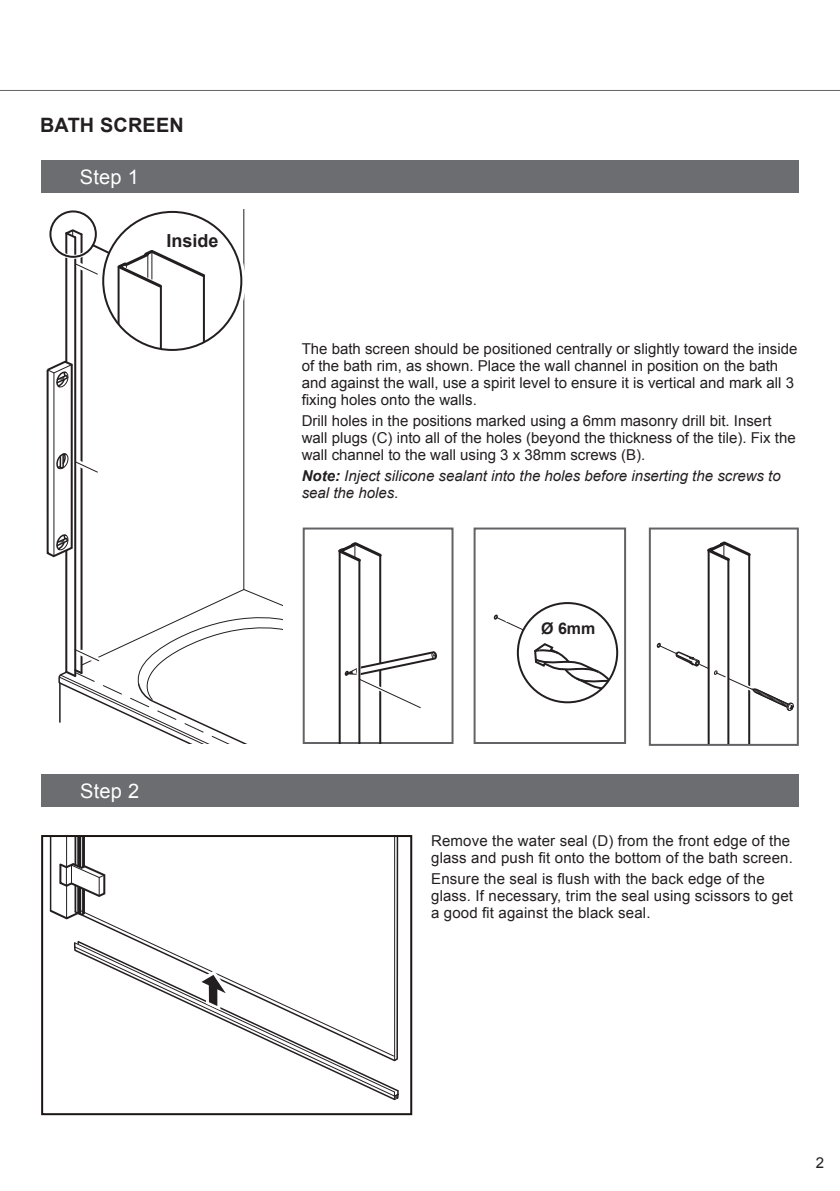
<style>
.page{position:relative;width:840px;height:1191px;background:#fff}
.page>*{position:absolute;margin:0;border:0;box-sizing:border-box;transform-origin:0 0}
.t1{font:20px "Arial";letter-spacing:.01em;color:#fff}
.t2{font:700 19.8px "Arial";letter-spacing:.01em;color:#231f20}
.t3{font:700 18px "Arial";color:#231f20}
.t4{font:700 16px "Arial";color:#231f20}
.t5{font:15px/17px "Arial";color:#231f20}
.t6{font:italic 15px/17px "Arial";color:#231f20}
.s1{font-weight:700}
</style>
<div class="page">
<div style="left:473px;top:527px;width:152px;height:217px;border:2px solid #636366"></div>
<div style="left:302px;top:527px;width:151px;height:217px;border:2px solid #636366"></div>
<hr style="left:338px;top:551px;width:2px;height:193px;background:#231f20">
<hr style="left:379px;top:555px;width:2px;height:189px;background:#231f20">
<svg style="left:344px;top:651px;width:93px;height:63px"></svg>
<svg style="left:338px;top:542px;width:44px;height:22px"></svg>
<svg style="left:356px;top:663px;width:2px;height:15px"></svg>
<hr style="left:358px;top:560px;width:2px;height:184px;background:#231f20">
<div style="left:648px;top:527px;width:150px;height:219px;border:2px solid #636366"></div>
<div style="left:41px;top:160px;width:757px;height:32px;background:#6c6d70"></div>
<div style="left:41px;top:774px;width:757px;height:32px;background:#6c6d70"></div>
<hr style="left:707px;top:550px;width:2px;height:194px;background:#231f20">
<hr style="left:747px;top:554px;width:2px;height:190px;background:#231f20">
<svg style="left:707px;top:541px;width:44px;height:22px"></svg>
<hr style="left:727px;top:559px;width:2px;height:185px;background:#231f20">
<svg style="left:656px;top:641px;width:138px;height:71px"></svg>
<svg style="left:493px;top:613px;width:124px;height:89px"></svg>
<div style="left:516px;top:602px;width:102px;height:101px;border:2px solid #231f20;border-radius:50%"></div>
<hr style="left:0;top:90px;width:839px;height:1px;background:#636366">
<svg style="left:49px;top:838px;width:24px;height:82px"></svg>
<svg style="left:73px;top:838px;width:326px;height:101px"></svg>
<svg style="left:79px;top:909px;width:315px;height:30px"></svg>
<hr style="left:394px;top:836px;width:1px;height:224px;background:#231f20">
<svg style="left:74px;top:941px;width:321px;height:143px"></svg>
<svg style="left:360px;top:1002px;width:39px;height:99px"></svg>
<svg style="left:193px;top:966px;width:50px;height:47px"></svg>
<div style="left:41px;top:835px;width:371px;height:280px;border:2px solid #1b1513"></div>
<svg style="left:46px;top:209px;width:236px;height:535px"></svg>
<div style="left:49px;top:210px;width:48px;height:48px;border:2px solid #231f20;border-radius:50%"></div>
<p class="t2" style="left:40px;top:114px;width:145px">BATH SCREEN</p>
<p class="t1" style="left:80px;top:165px;width:60px">Step 1</p>
<p class="t3" style="left:166px;top:231px;width:54px">Inside</p>
<p class="t1" style="left:80px;top:779px;width:60px">Step 2</p>
<p class="t5" style="left:301px;top:340px;width:497px">The bath screen should be positioned centrally or slightly toward the inside of the bath rim, as shown. Place the wall channel in position on the bath and against the wall, use a spirit level to ensure it is vertical and mark all 3 fixing holes onto the walls.</p>
<p class="t5" style="left:301px;top:412px;width:495px">Drill holes in the positions marked using a 6mm masonry drill bit. Insert wall plugs (C) into all of the holes (beyond the thickness of the tile). Fix the wall channel to the wall using 3 x 38mm screws (B).</p>
<p class="t6" style="left:301px;top:467px;width:480px"><span class="s1">Note:</span> Inject silicone sealant into the holes before inserting the screws to seal the holes.</p>
<p class="t4" style="left:540px;top:620px;width:56px">Ø 6mm</p>
<p class="t5" style="left:431px;top:832px;width:363px">Remove the water seal (D) from the front edge of the glass and push fit onto the bottom of the bath screen.</p>
<p class="t5" style="left:431px;top:870px;width:363px">Ensure the seal is flush with the back edge of the glass. If necessary, trim the seal using scissors to get a good fit against the black seal.</p>
<p class="t5" style="left:815px;top:1153px;width:10px">2</p>
</div>
